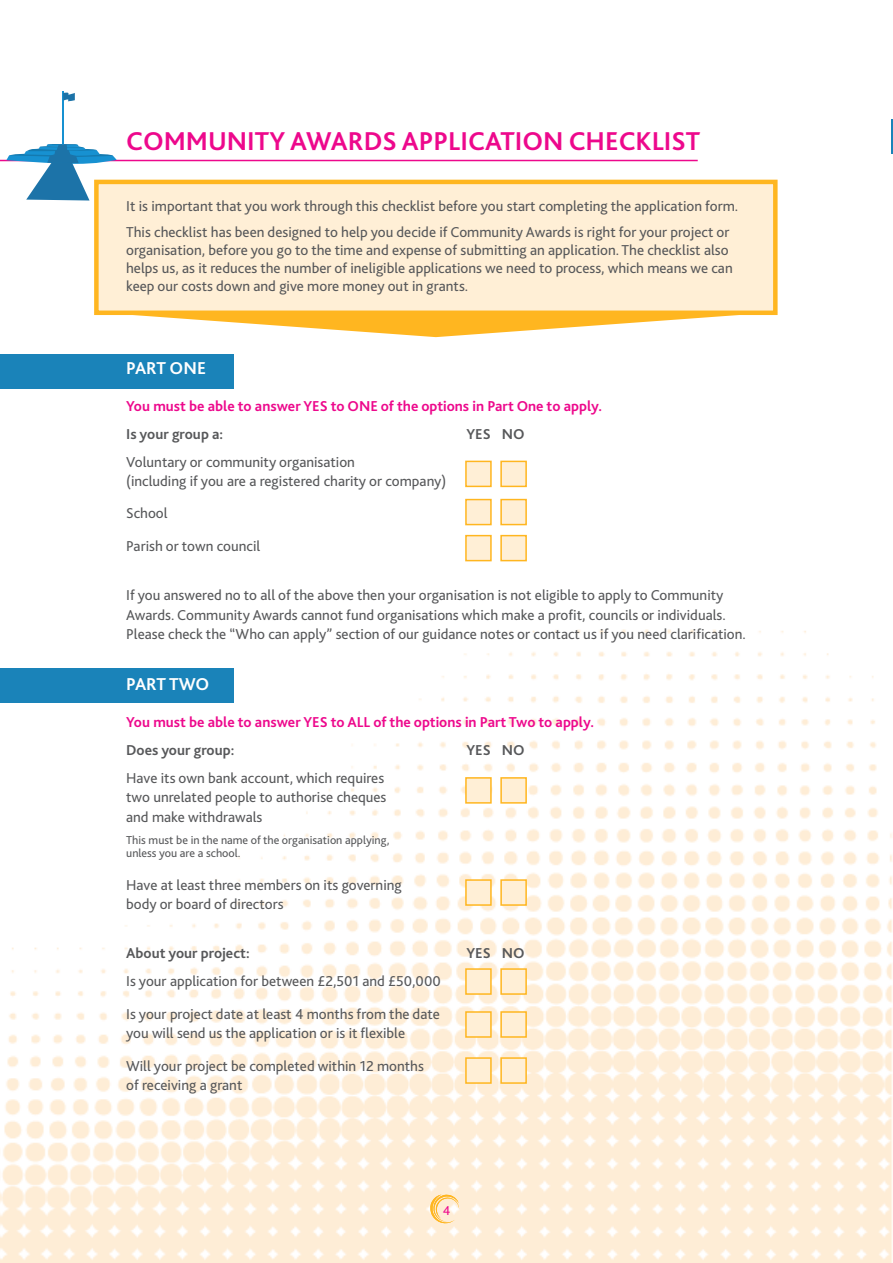
<style>
.page{position:relative;width:893px;height:1263px;background:#fff}
.page>*{position:absolute;margin:0;border:0;box-sizing:border-box;transform-origin:0 0}
.t1{font:700 27px "Bliss";color:#ed088c}
.t2{font:700 18px "Bliss";letter-spacing:-.005em;color:#fff}
.t3{font:15px/19.5px "Bliss";color:#57585a}
.t4{font:700 15px "Bliss";color:#ed088c}
.t5{font:700 15px "Bliss";color:#57585a}
.t6{font:13.5px "Bliss";color:#ed088c}
.t7{font:12px/13.5px "Bliss";color:#57585a}
</style>
<div class="page">
<hr style="left:891px;top:119px;width:2px;height:34px;background:#1a83b9">
<img style="left:0;top:337px;width:892px;height:926px">
<div style="left:94px;top:180px;width:684px;height:135px;background:#ffefd6;border:4px solid #ffb620"></div>
<svg style="left:94px;top:312px;width:684px;height:25px"></svg>
<div style="left:0;top:354px;width:234px;height:34px;background:#1a83b9"></div>
<hr style="left:0;top:160px;width:698px;height:1px;background:#ed088c">
<svg style="left:430px;top:1194px;width:29px;height:30px"></svg>
<div style="left:465px;top:461px;width:27px;height:26px;background:#ffefd6;border:2px solid #ffb620"></div>
<div style="left:465px;top:499px;width:27px;height:26px;background:#ffefd6;border:2px solid #ffb620"></div>
<div style="left:465px;top:535px;width:27px;height:26px;background:#ffefd6;border:2px solid #ffb620"></div>
<div style="left:500px;top:461px;width:27px;height:26px;background:#ffefd6;border:2px solid #ffb620"></div>
<div style="left:500px;top:499px;width:27px;height:26px;background:#ffefd6;border:2px solid #ffb620"></div>
<div style="left:500px;top:535px;width:27px;height:26px;background:#ffefd6;border:2px solid #ffb620"></div>
<div style="left:0;top:669px;width:234px;height:34px;background:#1a83b9"></div>
<div style="left:465px;top:777px;width:27px;height:27px;background:#ffefd6;border:2px solid #ffb620"></div>
<div style="left:465px;top:879px;width:27px;height:27px;background:#ffefd6;border:2px solid #ffb620"></div>
<div style="left:465px;top:968px;width:27px;height:27px;background:#ffefd6;border:2px solid #ffb620"></div>
<div style="left:465px;top:1011px;width:27px;height:27px;background:#ffefd6;border:2px solid #ffb620"></div>
<div style="left:465px;top:1057px;width:27px;height:27px;background:#ffefd6;border:2px solid #ffb620"></div>
<div style="left:500px;top:777px;width:27px;height:27px;background:#ffefd6;border:2px solid #ffb620"></div>
<div style="left:500px;top:879px;width:27px;height:27px;background:#ffefd6;border:2px solid #ffb620"></div>
<div style="left:500px;top:968px;width:27px;height:27px;background:#ffefd6;border:2px solid #ffb620"></div>
<div style="left:500px;top:1011px;width:27px;height:27px;background:#ffefd6;border:2px solid #ffb620"></div>
<div style="left:500px;top:1057px;width:27px;height:27px;background:#ffefd6;border:2px solid #ffb620"></div>
<hr style="left:63px;top:91px;width:1px;height:54px;background:#1791d1">
<svg style="left:6px;top:144px;width:111px;height:57px"></svg>
<svg style="left:63px;top:93px;width:12px;height:8px"></svg>
<p class="t1" style="left:126px;top:124px;width:576px">COMMUNITY AWARDS APPLICATION CHECKLIST</p>
<p class="t3" style="left:126px;top:196px;width:614px">It is important that you work through this checklist before you start completing the application form.</p>
<p class="t3" style="left:126px;top:223px;width:608px;line-height:18px">This checklist has been designed to help you decide if Community Awards is right for your project or organisation, before you go to the time and expense of submitting an application. The checklist also helps us, as it reduces the number of ineligible applications we need to process, which means we can keep our costs down and give more money out in grants.</p>
<p class="t2" style="left:126px;top:357px;width:81px">PART ONE</p>
<p class="t4" style="left:126px;top:396px;width:478px">You must be able to answer YES to ONE of the options in Part One to apply.</p>
<p class="t5" style="left:126px;top:424px;width:98px">Is your group a:</p>
<p class="t5" style="left:466px;top:424px;width:60px">YES NO</p>
<p class="t3" style="left:126px;top:452px;width:322px">Voluntary or community organisation<br>(including if you are a registered charity or company)</p>
<p class="t3" style="left:126px;top:504px;width:43px">School</p>
<p class="t3" style="left:126px;top:536px;width:136px">Parish or town council</p>
<p class="t3" style="left:126px;top:585px;width:621px">If you answered no to all of the above then your organisation is not eligible to apply to Community<br>Awards. Community Awards cannot fund organisations which make a profit, councils or individuals.<br>Please check the “Who can apply” section of our guidance notes or contact us if you need clarification.</p>
<p class="t2" style="left:126px;top:673px;width:85px">PART TWO</p>
<p class="t4" style="left:126px;top:713px;width:469px">You must be able to answer YES to ALL of the options in Part Two to apply.</p>
<p class="t5" style="left:126px;top:741px;width:110px">Does your group:</p>
<p class="t5" style="left:466px;top:741px;width:60px">YES NO</p>
<p class="t3" style="left:126px;top:768px;width:262px">Have its own bank account, which requires two unrelated people to authorise cheques and make withdrawals</p>
<p class="t7" style="left:126px;top:833px;width:265px">This must be in the name of the organisation applying, unless you are a school.</p>
<p class="t3" style="left:126px;top:875px;width:277px">Have at least three members on its governing body or board of directors</p>
<p class="t5" style="left:126px;top:944px;width:125px">About your project:</p>
<p class="t5" style="left:466px;top:944px;width:60px">YES NO</p>
<p class="t3" style="left:126px;top:972px;width:316px">Is your application for between £2,501 and £50,000</p>
<p class="t3" style="left:126px;top:1004px;width:315px">Is your project date at least 4 months from the date you will send us the application or is it flexible</p>
<p class="t3" style="left:126px;top:1056px;width:299px">Will your project be completed within 12 months of receiving a grant</p>
<p class="t6" style="left:443px;top:1202px;width:9px">4</p>
</div>
